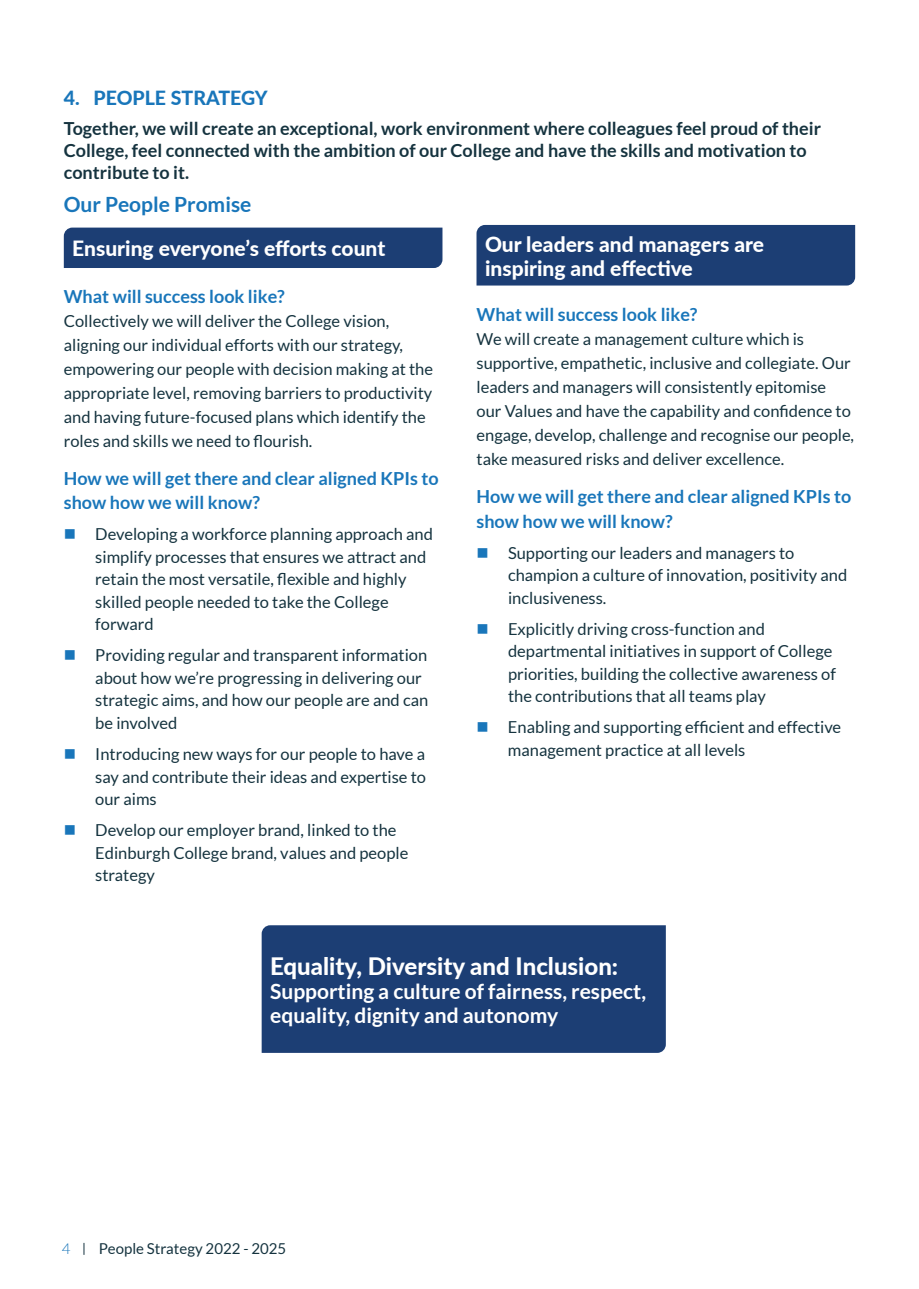
<style>
.page{position:relative;width:919px;height:1289px;background:#fff}
.page>*{position:absolute;margin:0;border:0;box-sizing:border-box;transform-origin:0 0}
.t1{font:800 24px "Lato";color:#fff}
.t2{font:800 21px/24px "Lato";color:#fff}
.t3{font:700 21px/24px "Lato";color:#fff}
.t4{font:700 21px "Lato";color:#1976ba}
.t5{font:800 19.5px "Lato";color:#1976ba}
.t6{font:700 18px/21.6px "Lato";color:#15333f}
.t7{font:700 18px/24px "Lato";color:#1976ba}
.t8{font:16.5px/22.5px "Lato";color:#15333f}
.t9{font:15px "Lato";color:#15333f}
.t10{font:300 15px "Lato";color:#1976ba}
.s1{color:#1976ba}
</style>
<div class="page">
<div style="left:64px;top:227px;width:378px;height:41px;background:#1c3e74"></div>
<div style="left:476px;top:225px;width:379px;height:60px;background:#1c3e74"></div>
<div style="left:261px;top:925px;width:404px;height:127px;background:#1c3e74"></div>
<p class="t5" style="left:64px;top:83px;width:205px">4. PEOPLE STRATEGY</p>
<p class="t6" style="left:64px;top:118px;width:758px">Together, we will create an exceptional, work environment where colleagues feel proud of their<br>College, feel connected with the ambition of our College and have the skills and motivation to contribute to it.</p>
<p class="t4" style="left:64px;top:192px;width:189px">Our People Promise</p>
<p class="t2" style="left:72px;top:236px;width:314px">Ensuring everyone’s efforts count</p>
<p class="t2" style="left:485px;top:231px;width:280px">Our leaders and managers are inspiring and effective</p>
<p class="t7" style="left:64px;top:284px;width:222px">What will success look like?</p>
<p class="t8" style="left:64px;top:308px;width:371px;line-height:24px">Collectively we will deliver the College vision, aligning our individual efforts with our strategy, empowering our people with decision making at the appropriate level, removing barriers to productivity and having future-focused plans which identify the roles and skills we need to flourish.</p>
<p class="t7" style="left:64px;top:466px;width:376px">How we will get there and clear aligned KPIs to show how we will know?</p>
<p class="t8" style="left:95px;top:523px;width:339px;text-indent:-31px"><span class="s1">■</span> Developing a workforce planning approach and simplify processes that ensures we attract and retain the most versatile, flexible and highly skilled people needed to take the College forward</p>
<p class="t8" style="left:95px;top:644px;width:334px;text-indent:-31px"><span class="s1">■</span> Providing regular and transparent information about how we’re progressing in delivering our strategic aims, and how our people are and can be involved</p>
<p class="t8" style="left:95px;top:742px;width:332px;text-align:justify;text-indent:-31px"><span class="s1">■</span> Introducing new ways for our people to have a say and contribute their ideas and expertise to our aims</p>
<p class="t8" style="left:95px;top:818px;width:314px;text-indent:-31px"><span class="s1">■</span> Develop our employer brand, linked to the<br>Edinburgh College brand, values and people strategy</p>
<p class="t7" style="left:476px;top:302px;width:222px">What will success look like?</p>
<p class="t8" style="left:476px;top:327px;width:379px;line-height:24px">We will create a management culture which is supportive, empathetic, inclusive and collegiate. Our leaders and managers will consistently epitomise our Values and have the capability and confidence to engage, develop, challenge and recognise our people, take measured risks and deliver excellence.</p>
<p class="t7" style="left:476px;top:484px;width:376px">How we will get there and clear aligned KPIs to show how we will know?</p>
<p class="t8" style="left:508px;top:541px;width:341px;text-indent:-31px"><span class="s1">■</span> Supporting our leaders and managers to champion a culture of innovation, positivity and inclusiveness.</p>
<p class="t8" style="left:508px;top:617px;width:329px;text-indent:-31px"><span class="s1">■</span> Explicitly driving cross-function and departmental initiatives in support of College priorities, building the collective awareness of the contributions that all teams play</p>
<p class="t8" style="left:508px;top:715px;width:335px;text-indent:-31px"><span class="s1">■</span> Enabling and supporting efficient and effective management practice at all levels</p>
<h1 class="t1" style="left:270px;top:948px;width:349px">Equality, Diversity and Inclusion:</h1>
<p class="t3" style="left:270px;top:978px;width:377px">Supporting a culture of fairness, respect, equality, dignity and autonomy</p>
<p class="t10" style="left:62px;top:1240px;width:10px">4</p>
<p class="t9" style="left:99px;top:1240px;width:189px">People Strategy 2022 - 2025</p>
</div>
